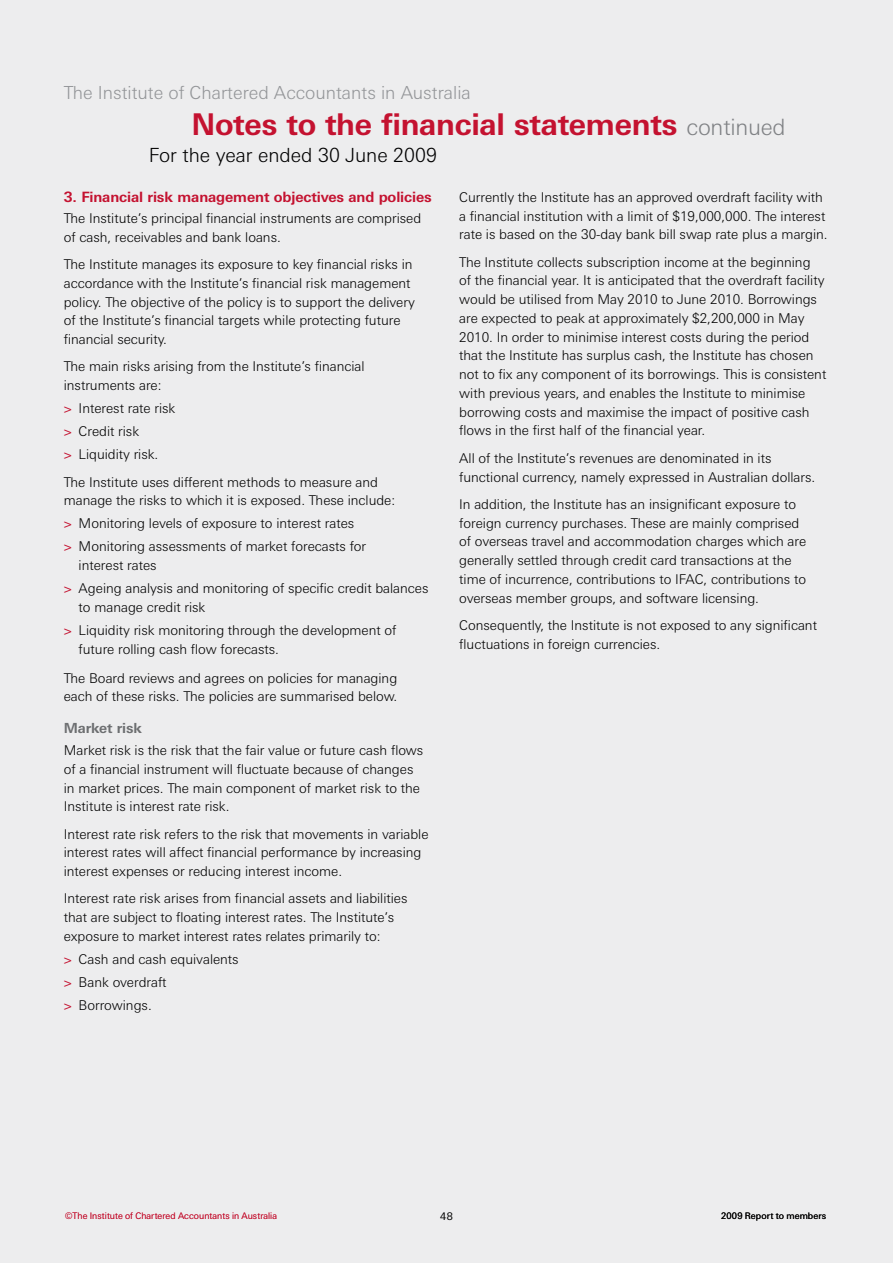
<style>
.page{position:relative;width:893px;height:1263px;background:#ededee}
.page>*{position:absolute;margin:0;border:0;box-sizing:border-box;transform-origin:0 0}
.t1{font:700 30px "Linotype Univers Basic";letter-spacing:-.01em;color:#c41230}
.t2{font:300 19.5px "Linotype Univers Basic";color:#000}
.t3{font:300 18px "Linotype Univers Basic";color:#939598}
.t4{font:700 14.25px "Linotype Univers Basic";letter-spacing:-.005em;color:#c41230}
.t5{font:700 13.95px "Linotype Univers Basic";letter-spacing:-.005em;color:#6d6f71}
.t6{font:300 13.5px/18.8px "Linotype Univers Basic";letter-spacing:-.005em;color:#000}
.t7{font:10.5px "Linotype Univers Basic";color:#000}
.t8{font:300 9px "Linotype Univers Basic";letter-spacing:.005em;color:#c41230}
.t9{font:9px "Linotype Univers Basic";letter-spacing:.005em;color:#000}
.s1{font-weight:300;font-size:22.5px;color:#808285}
.s2{font-family:"Linotype Univers";font-weight:400;font-stretch:condensed;color:#c41230}
</style>
<div class="page">
<h3 class="t3" style="left:64px;top:82px;width:409px">The Institute of Chartered Accountants in Australia</h3>
<h1 class="t1" style="left:191px;top:106px;width:596px">Notes to the financial statements <span class="s1">continued</span></h1>
<h2 class="t2" style="left:149px;top:144px;width:290px">For the year ended 30 June 2009</h2>
<p class="t4" style="left:64px;top:189px;width:370px">3. Financial risk management objectives and policies</p>
<p class="t6" style="left:64px;top:209px;width:359px">The Institute’s principal financial instruments are comprised of cash, receivables and bank loans.</p>
<p class="t6" style="left:64px;top:255px;width:353px">The Institute manages its exposure to key financial risks in accordance with the Institute’s financial risk management policy. The objective of the policy is to support the delivery of the Institute’s financial targets while protecting future financial security.</p>
<p class="t6" style="left:64px;top:357px;width:302px">The main risks arising from the Institute’s financial instruments are:</p>
<p class="t6" style="left:64px;top:397px;width:113px;line-height:23px"><span class="s2">&gt;</span> Interest rate risk <span class="s2">&gt;</span> Credit risk<br><span class="s2">&gt;</span> Liquidity risk.</p>
<p class="t6" style="left:64px;top:472px;width:333px">The Institute uses different methods to measure and manage the risks to which it is exposed. These include:</p>
<p class="t6" style="left:64px;top:512px;width:304px;line-height:23px"><span class="s2">&gt;</span> Monitoring levels of exposure to interest rates<br><span class="s2">&gt;</span> Monitoring assessments of market forecasts for</p>
<p class="t6" style="left:64px;top:554px;width:366px;line-height:23px;text-indent:15px">interest rates<br><span class="s2">&gt;</span> Ageing analysis and monitoring of specific credit balances</p>
<p class="t6" style="left:64px;top:595px;width:334px;line-height:23px;text-indent:15px">to manage credit risk<br><span class="s2">&gt;</span> Liquidity risk monitoring through the development of</p>
<p class="t6" style="left:64px;top:634px;width:335px;line-height:29.1px;text-indent:15px">future rolling cash flow forecasts.<br>The Board reviews and agrees on policies for managing</p>
<p class="t6" style="left:64px;top:687px;width:335px">each of these risks. The policies are summarised below.</p>
<p class="t5" style="left:64px;top:719px;width:80px">Market risk</p>
<p class="t6" style="left:64px;top:741px;width:361px">Market risk is the risk that the fair value or future cash flows of a financial instrument will fluctuate because of changes in market prices. The main component of market risk to the Institute is interest rate risk.</p>
<p class="t6" style="left:64px;top:824px;width:366px">Interest rate risk refers to the risk that movements in variable interest rates will affect financial performance by increasing interest expenses or reducing interest income.</p>
<p class="t6" style="left:64px;top:889px;width:345px">Interest rate risk arises from financial assets and liabilities that are subject to floating interest rates. The Institute’s exposure to market interest rates relates primarily to:</p>
<p class="t6" style="left:64px;top:947px;width:176px;line-height:23px"><span class="s2">&gt;</span> Cash and cash equivalents <span class="s2">&gt;</span> Bank overdraft<br><span class="s2">&gt;</span> Borrowings.</p>
<p class="t6" style="left:459px;top:188px;width:370px">Currently the Institute has an approved overdraft facility with a financial institution with a limit of $19,000,000. The interest rate is based on the 30-day bank bill swap rate plus a margin.</p>
<p class="t6" style="left:459px;top:252px;width:369px">The Institute collects subscription income at the beginning<br>of the financial year. It is anticipated that the overdraft facility would be utilised from May 2010 to June 2010. Borrowings are expected to peak at approximately $2,200,000 in May 2010. In order to minimise interest costs during the period that the Institute has surplus cash, the Institute has chosen not to fix any component of its borrowings. This is consistent with previous years, and enables the Institute to minimise borrowing costs and maximise the impact of positive cash flows in the first half of the financial year.</p>
<p class="t6" style="left:459px;top:448px;width:358px">All of the Institute’s revenues are denominated in its functional currency, namely expressed in Australian dollars.</p>
<p class="t6" style="left:459px;top:494px;width:348px">In addition, the Institute has an insignificant exposure to foreign currency purchases. These are mainly comprised of overseas travel and accommodation charges which are generally settled through credit card transactions at the time of incurrence, contributions to IFAC, contributions to overseas member groups, and software licensing.</p>
<p class="t6" style="left:459px;top:615px;width:359px">Consequently, the Institute is not exposed to any significant fluctuations in foreign currencies.</p>
<p class="t8" style="left:65px;top:1210px;width:213px">©The Institute of Chartered Accountants in Australia</p>
<p class="t9" style="left:721px;top:1210px;width:106px">2009 Report to members</p>
<p class="t7" style="left:440px;top:1210px;width:14px">48</p>
</div>
